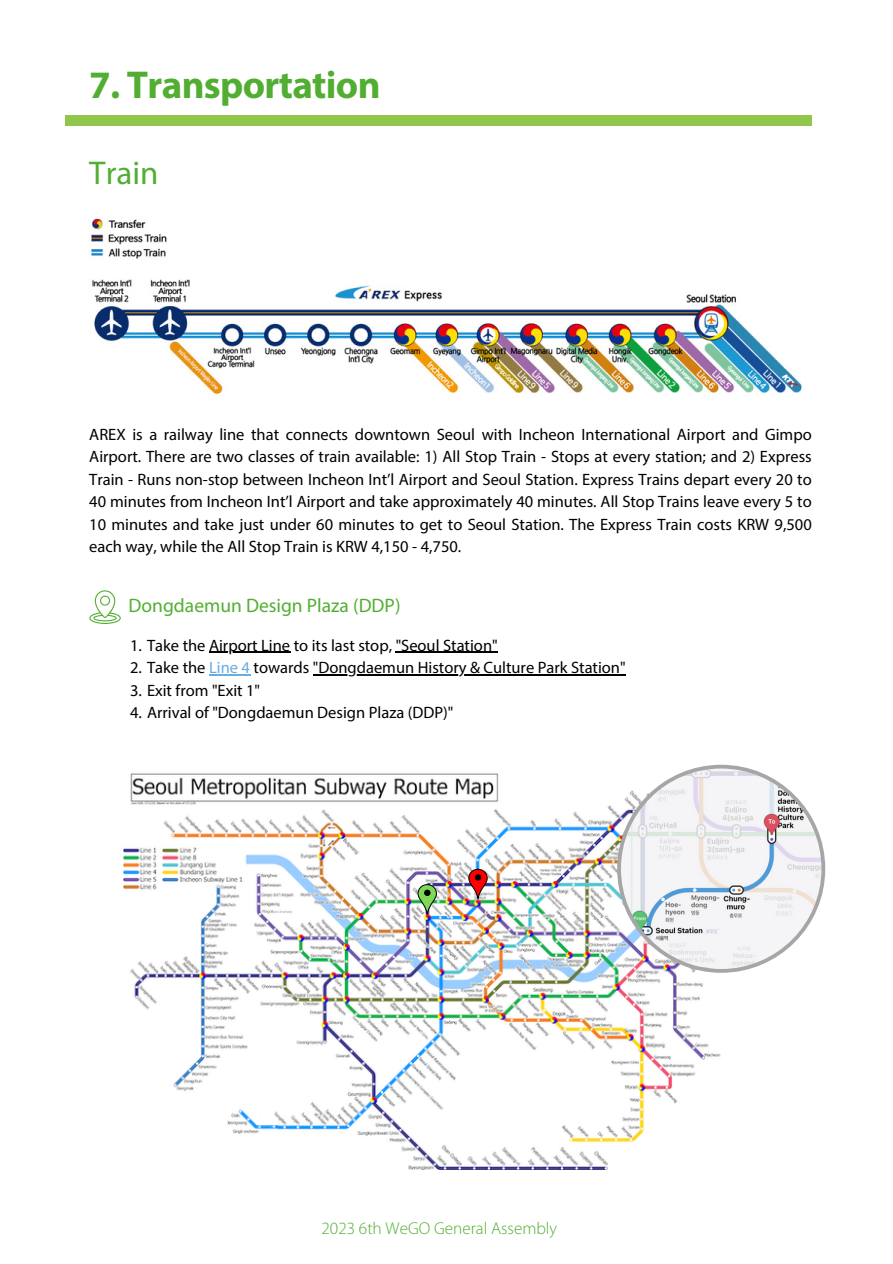
<style>
.page{position:relative;width:893px;height:1264px;background:#fff}
.page>*{position:absolute;margin:0;border:0;box-sizing:border-box;transform-origin:0 0}
.t1{font:700 39px "Myriad Pro";letter-spacing:-.015em;color:#52ae32}
.t2{font:33px "Myriad Pro";color:#52ae32}
.t3{font:19.5px "Myriad Pro";color:#52ae32}
.t4{font:300 17.25px "Myriad Pro";color:#52ae32}
.t5{font:16.5px/22.5px "Myriad Pro";color:#000;text-align:justify}
.s1{color:#69acdf}
</style>
<div class="page">
<div style="left:66px;top:115px;width:745px;height:11px;background:#90c74b"></div>
<img style="left:91px;top:218px;width:711px;height:176px">
<img style="left:124px;top:773px;width:597px;height:396px">
<svg style="left:89px;top:590px;width:32px;height:34px"></svg>
<svg style="left:617px;top:764px;width:208px;height:208px"></svg>
<svg style="left:468px;top:868px;width:19px;height:31px"></svg>
<svg style="left:417px;top:884px;width:19px;height:30px"></svg>
<svg style="left:260px;top:1108px;width:17px;height:17px"></svg>
<img style="left:257px;top:1125px;width:20px;height:4px">
<hr style="left:209px;top:651px;width:81px;height:2px;background:#000">
<hr style="left:395px;top:651px;width:102px;height:2px;background:#000">
<hr style="left:209px;top:674px;width:41px;height:1px;background:#69acdf">
<hr style="left:313px;top:674px;width:312px;height:1px;background:#000">
<p class="t1" style="left:89px;top:69px;width:293px">7. Transportation</p>
<p class="t2" style="left:89px;top:159px;width:71px">Train</p>
<p class="t5" style="left:89px;top:424px;width:724px">AREX is a railway line that connects downtown Seoul with Incheon International Airport and Gimpo Airport. There are two classes of train available: 1) All Stop Train - Stops at every station; and 2) Express Train - Runs non-stop between Incheon Int’l Airport and Seoul Station. Express Trains depart every 20 to 40 minutes from Incheon Int’l Airport and take approximately 40 minutes. All Stop Trains leave every 5 to 10 minutes and take just under 60 minutes to get to Seoul Station. The Express Train costs KRW 9,500 each way, while the All Stop Train is KRW 4,150 - 4,750.</p>
<p class="t3" style="left:128px;top:597px;width:273px">Dongdaemun Design Plaza (DDP)</p>
<p class="t5" style="left:130px;top:635px;width:369px">1. Take the Airport Line to its last stop, "Seoul Station"</p>
<p class="t5" style="left:130px;top:657px;width:497px">2. Take the <span class="s1">Line 4</span> towards "Dongdaemun History &amp; Culture Park Station"</p>
<p class="t5" style="left:130px;top:680px;width:132px">3. Exit from "Exit 1"</p>
<p class="t5" style="left:130px;top:702px;width:325px">4. Arrival of "Dongdaemun Design Plaza (DDP)"</p>
<p class="t4" style="left:321px;top:1220px;width:237px">2023 6th WeGO General Assembly</p>
</div>
